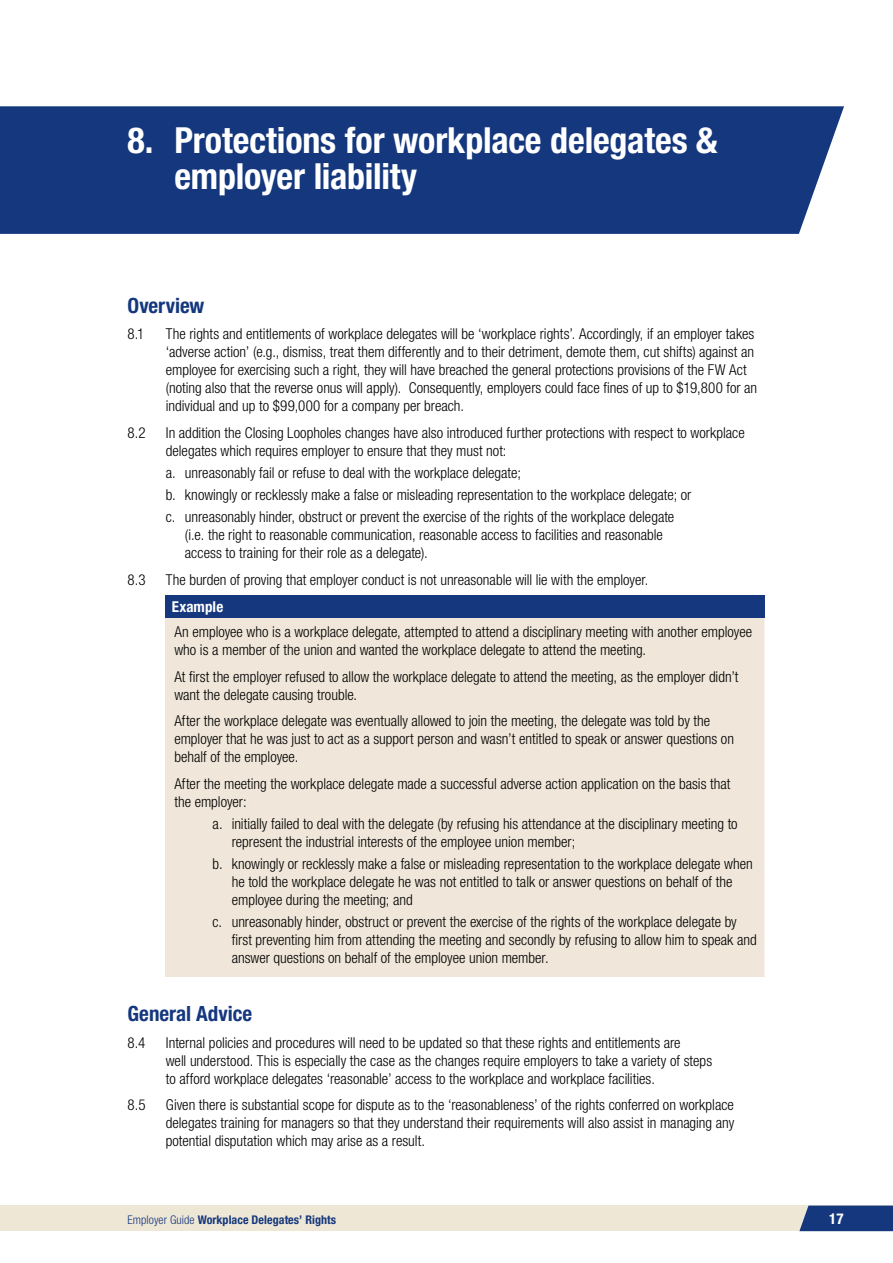
<style>
.page{position:relative;width:893px;height:1263px;background:#fff}
.page>*{position:absolute;margin:0;border:0;box-sizing:border-box;transform-origin:0 0}
.t1{font:700 condensed 36px/36px "Helvetica Neue LT Std";letter-spacing:-.005em;color:#fff}
.t2{font:700 condensed 21px "Helvetica Neue LT Std";color:#14377d}
.body{font:300 condensed 15px/18px "Helvetica Neue LT Std";color:#000}
.Table_header_text{font:700 condensed 15px "Helvetica Neue LT Std";letter-spacing:.005em;color:#fff}
.t3{font:700 condensed 12px "Helvetica Neue LT Std";letter-spacing:.005em;color:#14377d}
.s1{font-weight:300}
</style>
<div class="page">
<div style="left:0;top:1205px;width:893px;height:26px;background:#efe7d6"></div>
<div style="left:0;top:106px;width:844px;height:128px;background:#14377d"></div>
<div style="left:166px;top:595px;width:599px;height:23px;background:#14377d"></div>
<div style="left:166px;top:618px;width:599px;height:358px;background:#f0e7da"></div>
<svg style="left:799px;top:1205px;width:94px;height:26px"></svg>
<p class="t1" style="left:174px;top:122px;width:545px;text-indent:-47px">8. Protections for workplace delegates &amp; employer liability</p>
<h3 class="t2" style="left:128px;top:292px;width:78px">Overview</h3>
<p class="body" style="left:128px;top:325px;width:18px">8.1</p>
<p class="body" style="left:166px;top:325px;width:593px">The rights and entitlements of workplace delegates will be ‘workplace rights’. Accordingly, if an employer takes ‘adverse action’ (e.g., dismiss, treat them differently and to their detriment, demote them, cut shifts) against an employee for exercising such a right, they will have breached the general protections provisions of the FW Act (noting also that the reverse onus will apply). Consequently, employers could face fines of up to $19,800 for an individual and up to $99,000 for a company per breach.</p>
<p class="body" style="left:128px;top:423px;width:20px">8.2</p>
<p class="body" style="left:166px;top:423px;width:580px">In addition the Closing Loopholes changes have also introduced further protections with respect to workplace delegates which requires employer to ensure that they must not:</p>
<p class="body" style="left:166px;top:463px;width:357px">a. unreasonably fail or refuse to deal with the workplace delegate;</p>
<p class="body" style="left:166px;top:486px;width:527px">b. knowingly or recklessly make a false or misleading representation to the workplace delegate; or</p>
<p class="body" style="left:185px;top:508px;width:491px;text-indent:-19px">c. unreasonably hinder, obstruct or prevent the exercise of the rights of the workplace delegate (i.e. the right to reasonable communication, reasonable access to facilities and reasonable access to training for their role as a delegate).</p>
<p class="body" style="left:128px;top:570px;width:20px">8.3</p>
<p class="body" style="left:166px;top:570px;width:484px">The burden of proving that employer conduct is not unreasonable will lie with the employer.</p>
<p class="Table_header_text" style="left:172px;top:597px;width:53px">Example</p>
<p class="body" style="left:174px;top:623px;width:579px">An employee who is a workplace delegate, attempted to attend a disciplinary meeting with another employee who is a member of the union and wanted the workplace delegate to attend the meeting.</p>
<p class="body" style="left:174px;top:667px;width:566px">At first the employer refused to allow the workplace delegate to attend the meeting, as the employer didn’t want the delegate causing trouble.</p>
<p class="body" style="left:174px;top:712px;width:561px">After the workplace delegate was eventually allowed to join the meeting, the delegate was told by the employer that he was just to act as a support person and wasn’t entitled to speak or answer questions on behalf of the employee.</p>
<p class="body" style="left:174px;top:774px;width:558px">After the meeting the workplace delegate made a successful adverse action application on the basis that the employer:</p>
<p class="body" style="left:232px;top:814px;width:507px;text-indent:-19px">a. initially failed to deal with the delegate (by refusing his attendance at the disciplinary meeting to represent the industrial interests of the employee union member;</p>
<p class="body" style="left:232px;top:855px;width:523px;text-indent:-19px">b. knowingly or recklessly make a false or misleading representation to the workplace delegate when he told the workplace delegate he was not entitled to talk or answer questions on behalf of the employee during the meeting; and</p>
<p class="body" style="left:232px;top:913px;width:526px;text-indent:-19px">c. unreasonably hinder, obstruct or prevent the exercise of the rights of the workplace delegate by first preventing him from attending the meeting and secondly by refusing to allow him to speak and answer questions on behalf of the employee union member.</p>
<h3 class="t2" style="left:128px;top:1001px;width:126px">General Advice</h3>
<p class="body" style="left:128px;top:1033px;width:19px">8.4</p>
<p class="body" style="left:166px;top:1033px;width:548px">Internal policies and procedures will need to be updated so that these rights and entitlements are<br>well understood. This is especially the case as the changes require employers to take a variety of steps to afford workplace delegates ‘reasonable’ access to the workplace and workplace facilities.</p>
<p class="body" style="left:128px;top:1095px;width:20px">8.5</p>
<p class="body" style="left:166px;top:1095px;width:570px;text-align:justify">Given there is substantial scope for dispute as to the ‘reasonableness’ of the rights conferred on workplace delegates training for managers so that they understand their requirements will also assist in managing any potential disputation which may arise as a result.</p>
<p class="t3" style="left:128px;top:1212px;width:210px"><span class="s1">Employer Guide</span> Workplace Delegates’ Rights</p>
<p class="Table_header_text" style="left:829px;top:1209px;width:16px">17</p>
</div>
